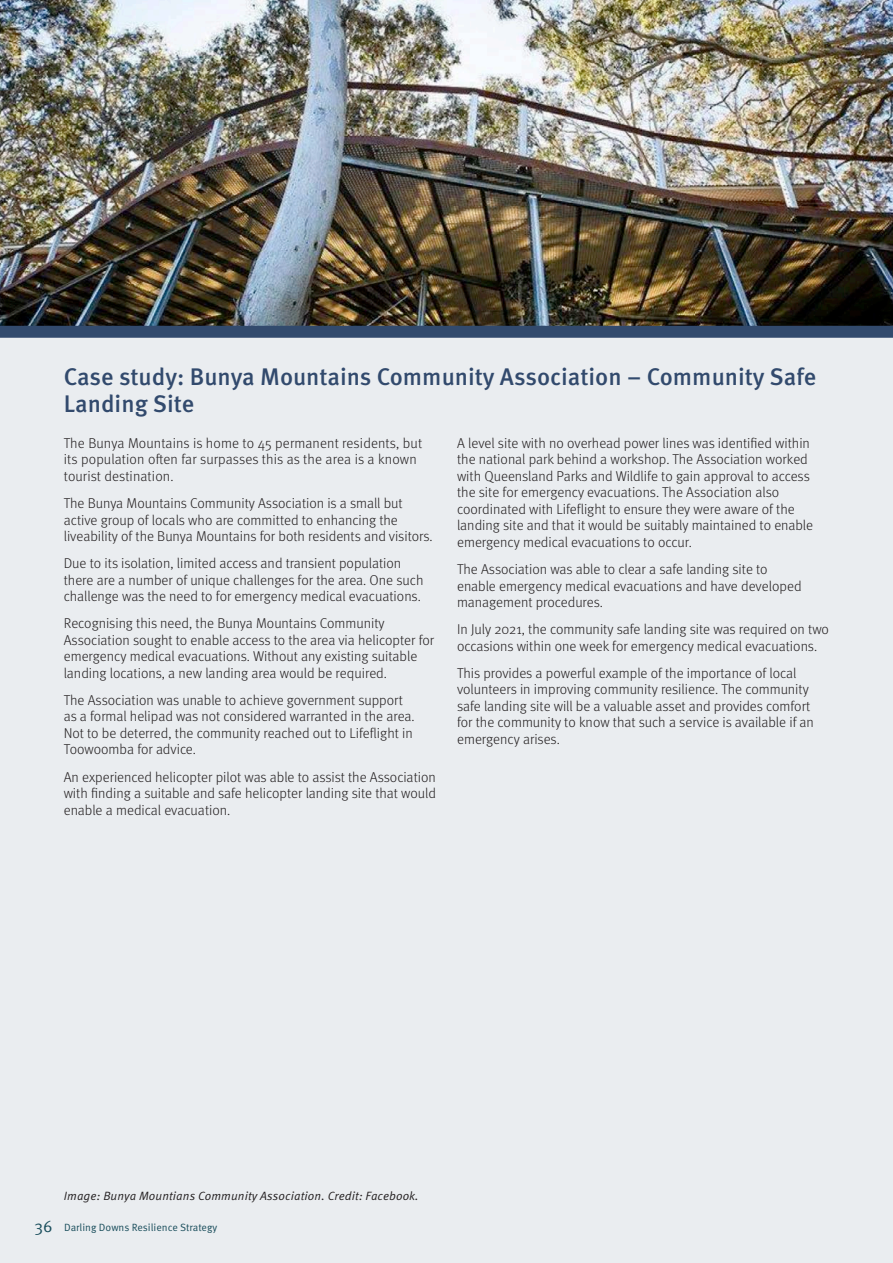
<style>
.page{position:relative;width:893px;height:1263px;background:#fff}
.page>*{position:absolute;margin:0;border:0;box-sizing:border-box;transform-origin:0 0}
.t1{font:500 24px/27px "Meta Pro";color:#324a6d}
.body{font:300 14.25px/16.5px "Meta Pro";color:#231f20}
.t2{font:12px "Meta Pro Norm Ita";letter-spacing:.01em;color:#231f20}
.t3{font:10.5px "Meta Pro Norm";color:#1a4e5c}
.s1{font-size:16.5px}
</style>
<div class="page">
<div style="left:0;top:338px;width:893px;height:925px;background:#eaedf0"></div>
<img style="left:0;top:0;width:893px;height:326px">
<div style="left:0;top:326px;width:893px;height:12px;background:#324a6d"></div>
<h2 class="t1" style="left:64px;top:361px;width:754px">Case study: Bunya Mountains Community Association – Community Safe<br>Landing Site</h2>
<p class="body" style="left:64px;top:434px;width:360px">The Bunya Mountains is home to 45 permanent residents, but its population often far surpasses this as the area is a known tourist destination.</p>
<p class="body" style="left:64px;top:494px;width:370px">The Bunya Mountains Community Association is a small but active group of locals who are committed to enhancing the liveability of the Bunya Mountains for both residents and visitors.</p>
<p class="body" style="left:64px;top:554px;width:361px">Due to its isolation, limited access and transient population there are a number of unique challenges for the area. One such challenge was the need to for emergency medical evacuations.</p>
<p class="body" style="left:64px;top:614px;width:372px">Recognising this need, the Bunya Mountains Community Association sought to enable access to the area via helicopter for emergency medical evacuations. Without any existing suitable landing locations, a new landing area would be required.</p>
<p class="body" style="left:64px;top:691px;width:352px">The Association was unable to achieve government support as a formal helipad was not considered warranted in the area.<br>Not to be deterred, the community reached out to Lifeflight in Toowoomba for advice.</p>
<p class="body" style="left:64px;top:768px;width:374px;text-align:justify">An experienced helicopter pilot was able to assist the Association with finding a suitable and safe helicopter landing site that would enable a medical evacuation.</p>
<p class="body" style="left:457px;top:434px;width:358px">A level site with no overhead power lines was identified within the national park behind a workshop. The Association worked with Queensland Parks and Wildlife to gain approval to access the site for emergency evacuations. The Association also coordinated with Lifeflight to ensure they were aware of the landing site and that it would be suitably maintained to enable emergency medical evacuations to occur.</p>
<p class="body" style="left:457px;top:560px;width:346px">The Association was able to clear a safe landing site to enable emergency medical evacuations and have developed management procedures.</p>
<p class="body" style="left:457px;top:620px;width:373px">In July 2021, the community safe landing site was required on two occasions within one week for emergency medical evacuations.</p>
<p class="body" style="left:457px;top:664px;width:358px">This provides a powerful example of the importance of local volunteers in improving community resilience. The community safe landing site will be a valuable asset and provides comfort for the community to know that such a service is available if an emergency arises.</p>
<p class="t2" style="left:64px;top:1186px;width:356px">Image: Bunya Mountians Community Association. Credit: Facebook.</p>
<p class="t3" style="left:34px;top:1219px;width:185px"><span class="s1">36</span> Darling Downs Resilience Strategy</p>
</div>
